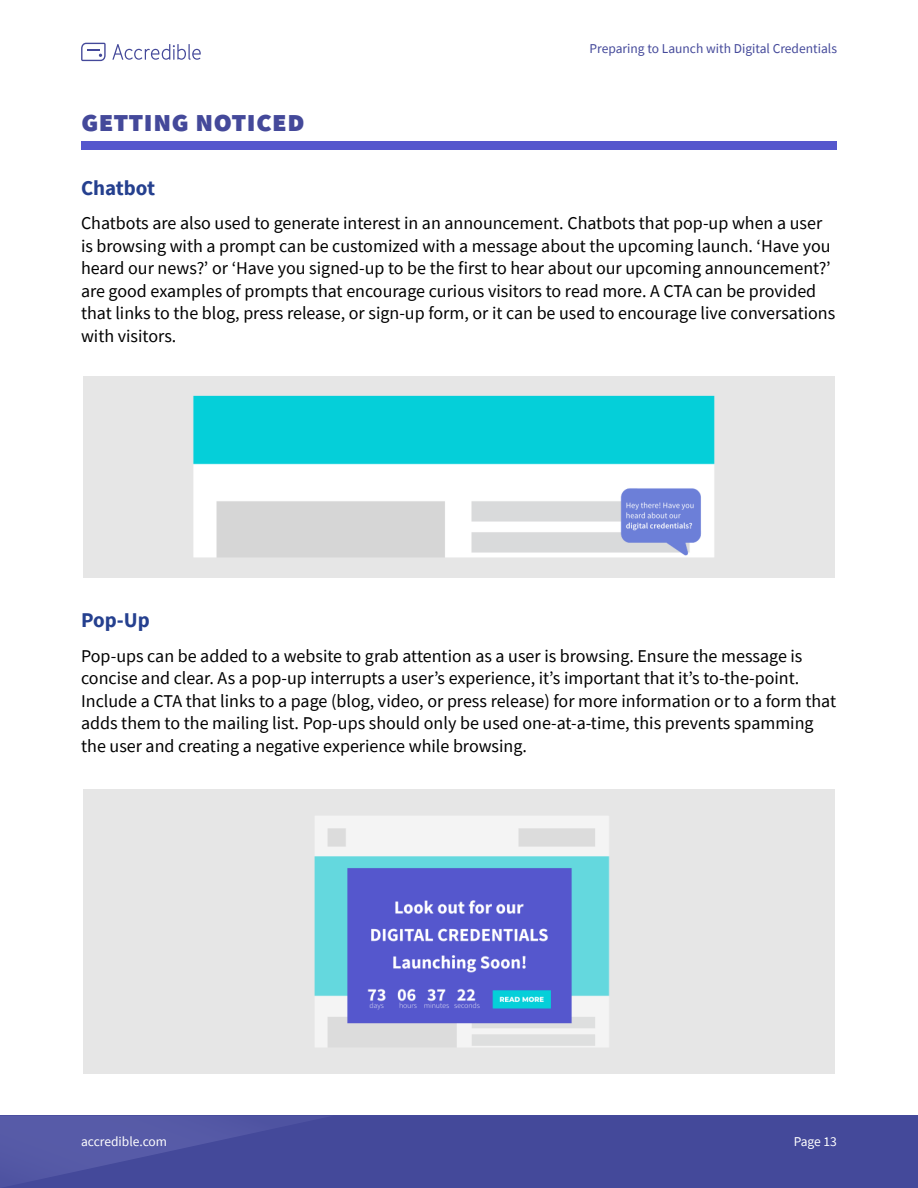
<style>
.page{position:relative;width:918px;height:1188px;background:#fff}
.page>*{position:absolute;margin:0;border:0;box-sizing:border-box;transform-origin:0 0}
.t1{font:900 30px "Source Sans Pro";color:#44499a}
.t2{font:700 21px "Source Sans Pro";color:#25408f}
.t3{font:18px/22.5px "Source Sans Pro";color:#000}
.t4{font:13.5px "Source Sans Pro";color:#44499a}
.t5{font:13.5px "Source Sans Pro";color:#fff}
</style>
<div class="page">
<div style="left:0;top:1115px;width:918px;height:73px;background:#44499a"></div>
<svg style="left:0;top:1116px;width:275px;height:67px"></svg>
<svg style="left:81px;top:43px;width:25px;height:18px"></svg>
<svg style="left:112px;top:44px;width:89px;height:16px"></svg>
<div style="left:81px;top:142px;width:756px;height:8px;background:#5557cd"></div>
<img style="left:84px;top:377px;width:750px;height:201px">
<img style="left:84px;top:789px;width:750px;height:285px">
<h1 class="t1" style="left:81px;top:100px;width:225px">getting noticed</h1>
<p class="t2" style="left:81px;top:173px;width:76px">Chatbot</p>
<p class="t4" style="left:590px;top:40px;width:249px">Preparing to Launch with Digital Credentials</p>
<p class="t3" style="left:81px;top:212px;width:756px">Chatbots are also used to generate interest in an announcement. Chatbots that pop-up when a user is browsing with a prompt can be customized with a message about the upcoming launch. ‘Have you heard our news?’ or ‘Have you signed-up to be the first to hear about our upcoming announcement?’ are good examples of prompts that encourage curious visitors to read more. A CTA can be provided that links to the blog, press release, or sign-up form, or it can be used to encourage live conversations with visitors.</p>
<p class="t2" style="left:81px;top:606px;width:70px">Pop-Up</p>
<p class="t3" style="left:81px;top:644px;width:756px">Pop-ups can be added to a website to grab attention as a user is browsing. Ensure the message is concise and clear. As a pop-up interrupts a user’s experience, it’s important that it’s to-the-point.<br>Include a CTA that links to a page (blog, video, or press release) for more information or to a form that adds them to the mailing list. Pop-ups should only be used one-at-a-time, this prevents spamming the user and creating a negative experience while browsing.</p>
<p class="t5" style="left:81px;top:1133px;width:88px">accredible.com</p>
<p class="t5" style="left:794px;top:1133px;width:45px">Page 13</p>
</div>
